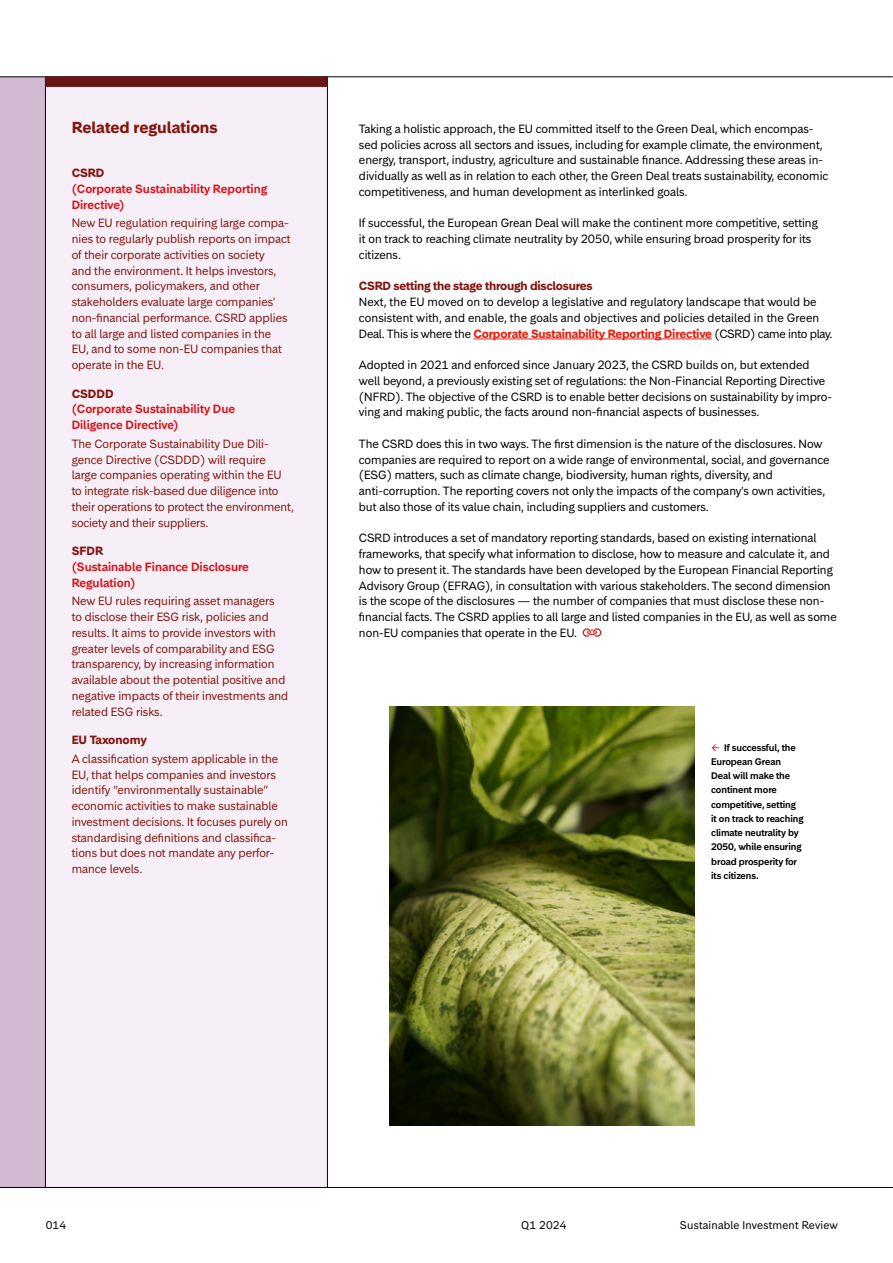
<style>
.page{position:relative;width:893px;height:1263px;background:#fff}
.page>*{position:absolute;margin:0;border:0;box-sizing:border-box;transform-origin:0 0}
.t1{font:700 15px "Storebrand Text";color:#81170f}
.t2{font:11.25px/15.8px "Storebrand Text";color:#000}
.t3{font:11.25px/15.8px "Storebrand Text";color:#81170f}
.t4{font:600 11.25px/15.8px "Storebrand Text";color:#d91016}
.t5{font:700 11.25px "Storebrand Text";letter-spacing:-.02em;color:#81170f}
.t6{font:10.5px "Storebrand Text";letter-spacing:.02em;color:#000}
.t7{font:600 9px/14.2px "Storebrand Text";letter-spacing:-.01em;color:#000}
.s1{font-weight:700;color:#e42313}
</style>
<div class="page">
<div style="left:0;top:77px;width:45px;height:1111px;background:#d3bad3"></div>
<div style="left:45px;top:76px;width:282px;height:1111px;background:#f7eff7"></div>
<img style="left:390px;top:706px;width:304px;height:419px">
<hr style="left:0;top:1187px;width:893px;height:1px;background:#000">
<hr style="left:0;top:77px;width:893px;height:1px;background:#000">
<hr style="left:45px;top:76px;width:1px;height:1111px;background:#000">
<hr style="left:892px;top:180px;width:1px;height:1083px;background:#616160">
<hr style="left:327px;top:76px;width:1px;height:1111px;background:#000">
<hr style="left:473px;top:339px;width:239px;height:1px;background:#e42313">
<svg style="left:583px;top:628px;width:18px;height:9px"></svg>
<div style="left:45px;top:76px;width:283px;height:11px;background:#6b1415"></div>
<h1 class="t1" style="left:72px;top:117px;width:148px">Related regulations</h1>
<p class="t5" style="left:72px;top:165px;width:34px">CSRD</p>
<p class="t4" style="left:72px;top:181px;width:197px">(Corporate Sustainability Reporting<br>Directive)</p>
<p class="t3" style="left:72px;top:215px;width:221px">New EU regulation requiring large compa&shy;nies to regularly publish reports on impact of their corporate activities on society<br>and the environment. It helps investors, consumers, policymakers, and other stakeholders evaluate large companies' non-financial performance. CSRD applies to all large and listed companies in the EU, and to some non-EU companies that operate in the EU.</p>
<p class="t5" style="left:72px;top:386px;width:44px">CSDDD</p>
<p class="t4" style="left:72px;top:401px;width:165px">(Corporate Sustainability Due<br>Diligence Directive)</p>
<p class="t3" style="left:72px;top:436px;width:224px">The Corporate Sustainability Due Dili&shy;gence Directive (CSDDD) will require large companies operating within the EU to integrate risk-based due diligence into their operations to protect the environment, society and their suppliers.</p>
<p class="t5" style="left:72px;top:543px;width:33px">SFDR</p>
<p class="t4" style="left:72px;top:559px;width:179px">(Sustainable Finance Disclosure<br>Regulation)</p>
<p class="t3" style="left:72px;top:593px;width:218px">New EU rules requiring asset managers<br>to disclose their ESG risk, policies and results. It aims to provide investors with greater levels of comparability and ESG transparency, by increasing information available about the potential positive and negative impacts of their investments and related ESG risks.</p>
<p class="t5" style="left:72px;top:732px;width:77px">EU Taxonomy</p>
<p class="t3" style="left:72px;top:751px;width:218px">A classification system applicable in the EU, that helps companies and investors identify “environmentally sustainable” economic activities to make sustainable investment decisions. It focuses purely on standardising definitions and classifica&shy;tions but does not mandate any perfor&shy;mance levels.</p>
<p class="t2" style="left:359px;top:121px;width:471px">Taking a holistic approach, the EU committed itself to the Green Deal, which encompas&shy;sed policies across all sectors and issues, including for example climate, the environment, energy, transport, industry, agriculture and sustainable finance. Addressing these areas in&shy;dividually as well as in relation to each other, the Green Deal treats sustainability, economic competitiveness, and human development as interlinked goals.</p>
<p class="t2" style="left:359px;top:215px;width:460px">If successful, the European Grean Deal will make the continent more competitive, setting it on track to reaching climate neutrality by 2050, while ensuring broad prosperity for its citizens.</p>
<p class="t5" style="left:359px;top:278px;width:235px">CSRD setting the stage through disclosures</p>
<p class="t2" style="left:359px;top:294px;width:475px">Next, the EU moved on to develop a legislative and regulatory landscape that would be consistent with, and enable, the goals and objectives and policies detailed in the Green<br>Deal. This is where the <span class="s1">Corporate Sustainability Reporting Directive</span> (CSRD) came into play.</p>
<p class="t2" style="left:359px;top:357px;width:475px">Adopted in 2021 and enforced since January 2023, the CSRD builds on, but extended well beyond, a previously existing set of regulations: the Non-Financial Reporting Directive (NFRD). The objective of the CSRD is to enable better decisions on sustainability by impro&shy;ving and making public, the facts around non-financial aspects of businesses.</p>
<p class="t2" style="left:359px;top:436px;width:472px">The CSRD does this in two ways. The first dimension is the nature of the disclosures. Now companies are required to report on a wide range of environmental, social, and governance (ESG) matters, such as climate change, biodiversity, human rights, diversity, and anti-corruption. The reporting covers not only the impacts of the company's own activities, but also those of its value chain, including suppliers and customers.</p>
<p class="t2" style="left:359px;top:530px;width:479px">CSRD introduces a set of mandatory reporting standards, based on existing international frameworks, that specify what information to disclose, how to measure and calculate it, and how to present it. The standards have been developed by the European Financial Reporting Advisory Group (EFRAG), in consultation with various stakeholders. The second dimension is the scope of the disclosures — the number of companies that must disclose these non&shy;financial facts. The CSRD applies to all large and listed companies in the EU, as well as some non-EU companies that operate in the EU.</p>
<p class="t7" style="left:711px;top:740px;width:94px;text-indent:13px">If successful, the<br>European Grean<br>Deal will make the continent more competitive, setting it on track to reaching climate neutrality by<br>2050, while ensuring broad prosperity for its citizens.</p>
<p class="t6" style="left:46px;top:1218px;width:22px">014</p>
<p class="t6" style="left:521px;top:1218px;width:47px">Q1 2024</p>
<p class="t6" style="left:680px;top:1218px;width:159px">Sustainable Investment Review</p>
</div>
